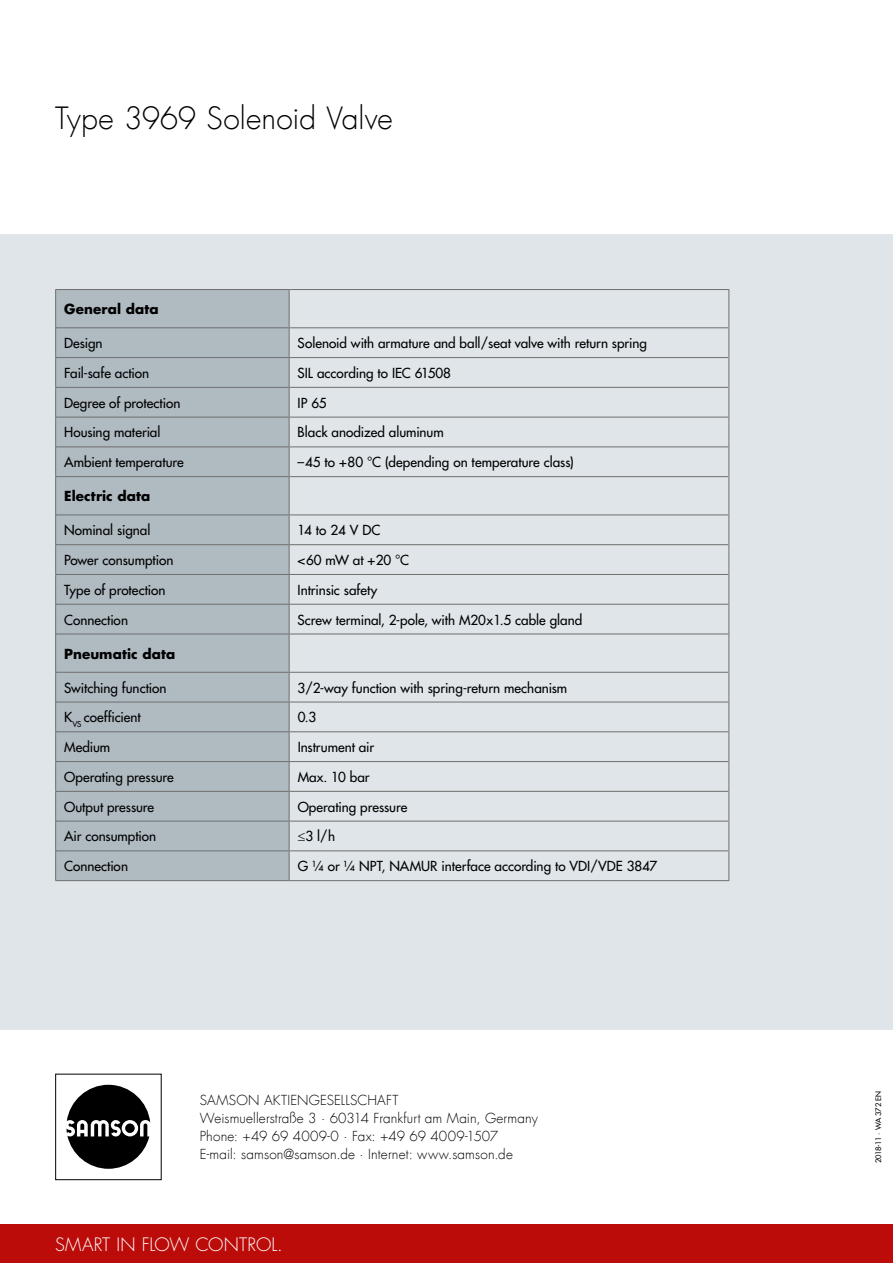
<style>
.page{position:relative;width:893px;height:1263px;background:#fff}
.page>*{position:absolute;margin:0;border:0;box-sizing:border-box;transform-origin:0 0}
.t1{font:300 30px "Futura Com";letter-spacing:-.005em;color:#000}
.t2{font:300 18px "Futura";letter-spacing:.005em;color:#fff}
.t3{font:13.5px "Futura";color:#000}
.t4{font:300 13.5px/18px "Futura Com";letter-spacing:.015em;color:#000}
.t5{font:700 13.5px "Futura";letter-spacing:.01em;color:#000}
.t6{font:500 7.5px "Futura Com";letter-spacing:-.04em;color:#000}
</style>
<div class="page">
<div style="left:0;top:1225px;width:893px;height:38px;background:#bb0c0a"></div>
<div style="left:0;top:234px;width:893px;height:795px;background:#dfe5e9"></div>
<div style="left:55px;top:1074px;width:107px;height:106px;border:1px solid #000"></div>
<svg style="left:66px;top:1085px;width:84px;height:84px"></svg>
<div style="left:56px;top:290px;width:233px;height:590px;background:#afbac1"></div>
<svg style="left:290px;top:328px;width:438px;height:524px"></svg>
<hr style="left:55px;top:289px;width:234px;height:1px;background:#6f6f6e">
<hr style="left:56px;top:327px;width:233px;height:1px;background:#6f6f6e">
<hr style="left:56px;top:357px;width:233px;height:1px;background:#6f6f6e">
<hr style="left:289px;top:357px;width:439px;height:1px;background:#6f6f6e">
<hr style="left:56px;top:387px;width:233px;height:1px;background:#6f6f6e">
<hr style="left:289px;top:387px;width:439px;height:1px;background:#6f6f6e">
<hr style="left:56px;top:417px;width:233px;height:1px;background:#6f6f6e">
<hr style="left:289px;top:417px;width:439px;height:1px;background:#6f6f6e">
<hr style="left:56px;top:446px;width:233px;height:1px;background:#6f6f6e">
<hr style="left:289px;top:446px;width:439px;height:1px;background:#6f6f6e">
<hr style="left:56px;top:476px;width:233px;height:1px;background:#6f6f6e">
<hr style="left:289px;top:476px;width:439px;height:1px;background:#6f6f6e">
<hr style="left:56px;top:514px;width:233px;height:1px;background:#6f6f6e">
<hr style="left:289px;top:514px;width:439px;height:1px;background:#6f6f6e">
<hr style="left:56px;top:544px;width:233px;height:1px;background:#6f6f6e">
<hr style="left:289px;top:544px;width:439px;height:1px;background:#6f6f6e">
<hr style="left:56px;top:574px;width:233px;height:1px;background:#6f6f6e">
<hr style="left:289px;top:574px;width:439px;height:1px;background:#6f6f6e">
<hr style="left:56px;top:604px;width:233px;height:1px;background:#6f6f6e">
<hr style="left:289px;top:604px;width:439px;height:1px;background:#6f6f6e">
<hr style="left:56px;top:634px;width:233px;height:1px;background:#6f6f6e">
<hr style="left:289px;top:634px;width:439px;height:1px;background:#6f6f6e">
<hr style="left:56px;top:672px;width:233px;height:1px;background:#6f6f6e">
<hr style="left:289px;top:672px;width:439px;height:1px;background:#6f6f6e">
<hr style="left:56px;top:702px;width:233px;height:1px;background:#6f6f6e">
<hr style="left:289px;top:702px;width:439px;height:1px;background:#6f6f6e">
<hr style="left:56px;top:731px;width:233px;height:1px;background:#6f6f6e">
<hr style="left:289px;top:731px;width:439px;height:1px;background:#6f6f6e">
<hr style="left:56px;top:761px;width:233px;height:1px;background:#6f6f6e">
<hr style="left:289px;top:761px;width:439px;height:1px;background:#6f6f6e">
<hr style="left:56px;top:791px;width:233px;height:1px;background:#6f6f6e">
<hr style="left:289px;top:791px;width:439px;height:1px;background:#6f6f6e">
<hr style="left:56px;top:821px;width:233px;height:1px;background:#6f6f6e">
<hr style="left:289px;top:821px;width:439px;height:1px;background:#6f6f6e">
<hr style="left:56px;top:850px;width:233px;height:1px;background:#6f6f6e">
<hr style="left:289px;top:850px;width:439px;height:1px;background:#6f6f6e">
<hr style="left:55px;top:880px;width:234px;height:1px;background:#6f6f6e">
<hr style="left:289px;top:880px;width:440px;height:1px;background:#6f6f6e">
<hr style="left:55px;top:290px;width:1px;height:38px;background:#6f6f6e">
<hr style="left:55px;top:328px;width:1px;height:30px;background:#6f6f6e">
<hr style="left:728px;top:328px;width:1px;height:30px;background:#6f6f6e">
<svg style="left:55px;top:358px;width:1px;height:29px"></svg>
<svg style="left:728px;top:358px;width:1px;height:29px"></svg>
<hr style="left:55px;top:387px;width:1px;height:30px;background:#6f6f6e">
<hr style="left:728px;top:387px;width:1px;height:30px;background:#6f6f6e">
<hr style="left:55px;top:417px;width:1px;height:30px;background:#6f6f6e">
<hr style="left:728px;top:417px;width:1px;height:30px;background:#6f6f6e">
<hr style="left:55px;top:447px;width:1px;height:30px;background:#6f6f6e">
<svg style="left:289px;top:328px;width:1px;height:148px"></svg>
<hr style="left:728px;top:447px;width:1px;height:30px;background:#6f6f6e">
<hr style="left:55px;top:477px;width:1px;height:38px;background:#6f6f6e">
<hr style="left:289px;top:477px;width:1px;height:37px;background:#6f6f6e">
<hr style="left:728px;top:477px;width:1px;height:38px;background:#6f6f6e">
<hr style="left:55px;top:515px;width:1px;height:30px;background:#6f6f6e">
<hr style="left:728px;top:515px;width:1px;height:30px;background:#6f6f6e">
<svg style="left:55px;top:545px;width:1px;height:29px"></svg>
<svg style="left:728px;top:545px;width:1px;height:29px"></svg>
<hr style="left:55px;top:574px;width:1px;height:30px;background:#6f6f6e">
<hr style="left:728px;top:574px;width:1px;height:30px;background:#6f6f6e">
<hr style="left:55px;top:604px;width:1px;height:30px;background:#6f6f6e">
<svg style="left:289px;top:515px;width:1px;height:119px"></svg>
<hr style="left:728px;top:604px;width:1px;height:30px;background:#6f6f6e">
<hr style="left:55px;top:634px;width:1px;height:38px;background:#6f6f6e">
<hr style="left:289px;top:634px;width:1px;height:38px;background:#6f6f6e">
<hr style="left:728px;top:634px;width:1px;height:38px;background:#6f6f6e">
<hr style="left:55px;top:672px;width:1px;height:30px;background:#6f6f6e">
<hr style="left:728px;top:672px;width:1px;height:30px;background:#6f6f6e">
<hr style="left:55px;top:702px;width:1px;height:30px;background:#6f6f6e">
<hr style="left:728px;top:702px;width:1px;height:30px;background:#6f6f6e">
<svg style="left:55px;top:732px;width:1px;height:29px"></svg>
<svg style="left:728px;top:732px;width:1px;height:29px"></svg>
<hr style="left:55px;top:761px;width:1px;height:30px;background:#6f6f6e">
<hr style="left:728px;top:761px;width:1px;height:30px;background:#6f6f6e">
<hr style="left:55px;top:791px;width:1px;height:30px;background:#6f6f6e">
<hr style="left:728px;top:791px;width:1px;height:30px;background:#6f6f6e">
<hr style="left:55px;top:821px;width:1px;height:30px;background:#6f6f6e">
<hr style="left:728px;top:821px;width:1px;height:30px;background:#6f6f6e">
<svg style="left:55px;top:851px;width:1px;height:29px"></svg>
<svg style="left:289px;top:673px;width:1px;height:207px"></svg>
<svg style="left:728px;top:851px;width:1px;height:29px"></svg>
<hr style="left:289px;top:289px;width:440px;height:1px;background:#6f6f6e">
<hr style="left:289px;top:327px;width:439px;height:1px;background:#6f6f6e">
<hr style="left:289px;top:290px;width:1px;height:37px;background:#6f6f6e">
<hr style="left:728px;top:290px;width:1px;height:38px;background:#6f6f6e">
<h1 class="t1" style="left:55px;top:99px;width:339px">Type 3969 Solenoid Valve</h1>
<p class="t5" style="left:64px;top:300px;width:96px">General data</p>
<p class="t3" style="left:64px;top:334px;width:40px">Design</p>
<p class="t3" style="left:298px;top:334px;width:351px">Solenoid with armature and ball/seat valve with return spring</p>
<p class="t3" style="left:64px;top:364px;width:87px">Fail-safe action</p>
<p class="t3" style="left:298px;top:364px;width:155px">SIL according to IEC 61508</p>
<p class="t3" style="left:64px;top:394px;width:118px">Degree of protection</p>
<p class="t3" style="left:298px;top:394px;width:31px">IP 65</p>
<p class="t3" style="left:64px;top:424px;width:98px">Housing material</p>
<p class="t3" style="left:298px;top:424px;width:148px">Black anodized aluminum</p>
<p class="t3" style="left:64px;top:453px;width:121px">Ambient temperature</p>
<p class="t3" style="left:298px;top:453px;width:278px">–45 to +80 °C (depending on temperature class)</p>
<p class="t5" style="left:64px;top:487px;width:88px">Electric data</p>
<p class="t3" style="left:64px;top:521px;width:88px">Nominal signal</p>
<p class="t3" style="left:298px;top:521px;width:84px">14 to 24 V DC</p>
<p class="t3" style="left:64px;top:551px;width:111px">Power consumption</p>
<p class="t3" style="left:298px;top:551px;width:113px">&lt;60 mW at +20 °C</p>
<p class="t3" style="left:64px;top:581px;width:103px">Type of protection</p>
<p class="t3" style="left:298px;top:581px;width:81px">Intrinsic safety</p>
<p class="t3" style="left:64px;top:611px;width:65px">Connection</p>
<p class="t3" style="left:298px;top:611px;width:286px">Screw terminal, 2-pole, with M20x1.5 cable gland</p>
<p class="t5" style="left:64px;top:644px;width:113px">Pneumatic data</p>
<p class="t3" style="left:64px;top:679px;width:104px">Switching function</p>
<p class="t3" style="left:298px;top:679px;width:271px">3/2-way function with spring-return mechanism</p>
<p class="t3" style="left:64px;top:708px;width:78px">K<sub>VS</sub> coefficient</p>
<p class="t3" style="left:298px;top:708px;width:20px">0.3</p>
<p class="t3" style="left:64px;top:738px;width:48px">Medium</p>
<p class="t3" style="left:298px;top:738px;width:78px">Instrument air</p>
<p class="t3" style="left:64px;top:768px;width:111px">Operating pressure</p>
<p class="t3" style="left:298px;top:768px;width:73px">Max. 10 bar</p>
<p class="t3" style="left:64px;top:798px;width:92px">Output pressure</p>
<p class="t3" style="left:298px;top:798px;width:111px">Operating pressure</p>
<p class="t3" style="left:64px;top:827px;width:94px">Air consumption</p>
<p class="t3" style="left:298px;top:827px;width:39px">≤3 l/h</p>
<p class="t3" style="left:64px;top:857px;width:65px">Connection</p>
<p class="t3" style="left:298px;top:857px;width:361px">G ¼ or ¼ NPT, NAMUR interface according to VDI/VDE 3847</p>
<p class="t4" style="left:200px;top:1092px;width:340px">SAMSON AKTIENGESELLSCHAFT<br>Weismuellerstraße 3 · 60314 Frankfurt am Main, Germany Phone: +49 69 4009-0 · Fax: +49 69 4009-1507<br>E-mail: samson@samson.de · Internet: www.samson.de</p>
<h2 class="t2" style="left:55px;top:1233px;width:229px">SMART IN FLOW CONTROL.</h2>
<p class="t6" style="left:873px;top:1163px;width:73px;rotate:-90deg">2018-11 · WA 372 EN</p>
</div>
